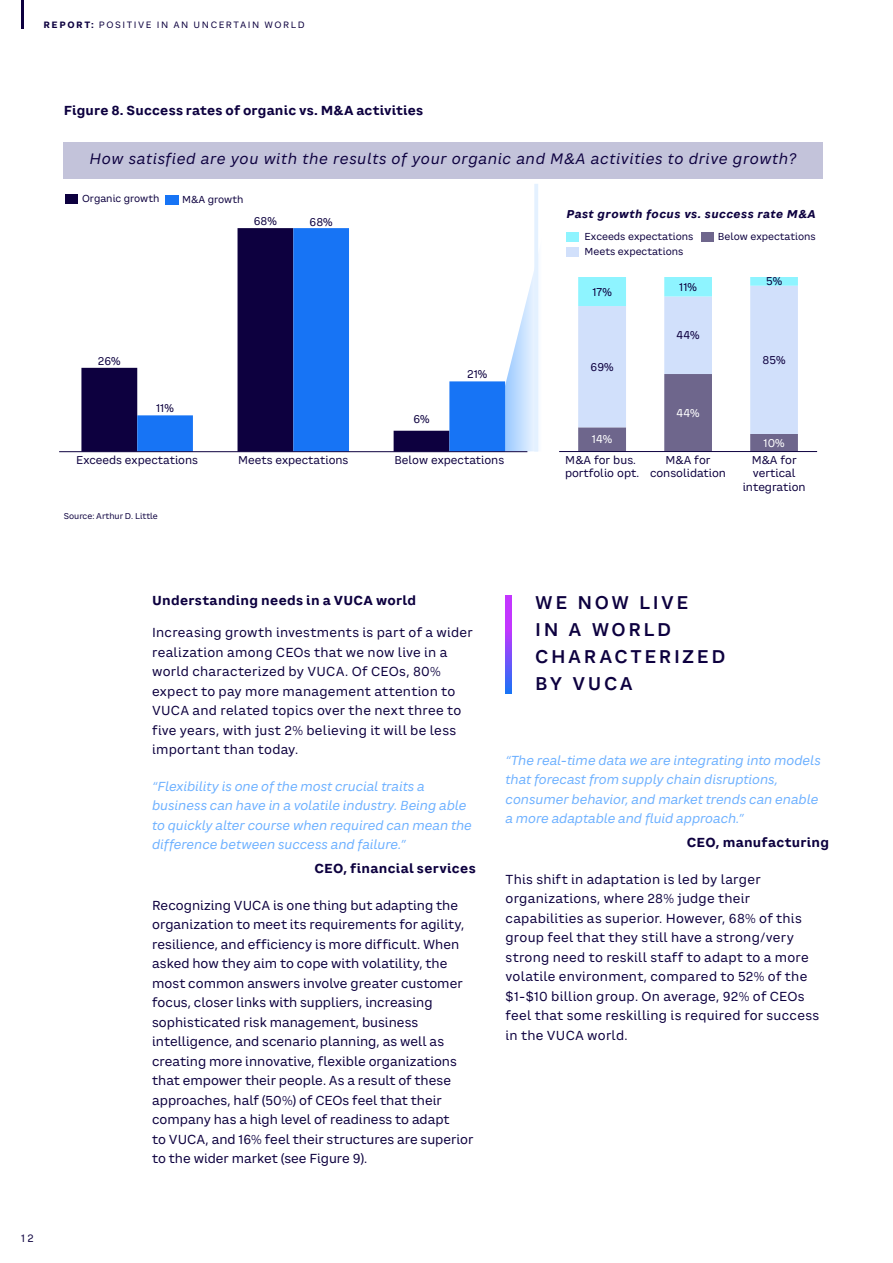
<style>
.page{position:relative;width:893px;height:1263px;background:#fff}
.page>*{position:absolute;margin:0;border:0;box-sizing:border-box;transform-origin:0 0}
.P1_LARGE_PULLOUT_TEXT_12_18{font:600 18px/27px "CA Saygon Text";letter-spacing:.14em;color:#0d003f}
.t1{font:italic 14.7px "CA Saygon Text";letter-spacing:.04em;color:#0d003f}
.R6_BODYTEXT_8_5_13{font:12.75px/19.5px "CA Saygon Text";letter-spacing:.01em;color:#0d003f}
.R17_QUOTE_within_text_blue{font:italic 12.75px/19.5px "CA Saygon Text";color:#6cb0ff}
.R9_IMAGE_TITLE_8_5_13{font:700 12.75px "CA Saygon Text";letter-spacing:.015em;color:#0d003f}
.R18_AUTHOR_QUOTE_within_text{font:700 12.75px "CA Saygon Text";letter-spacing:.025em;color:#0d003f}
.R5_SUB_HEADING_LEVEL_2_8_5_13{font:700 12.75px "CA Saygon Text";letter-spacing:.02em;color:#0d003f}
.t2{font:11.1px/13.4px "CA Saygon Text";letter-spacing:-.005em;color:#0d003f;text-align:center}
.t3{font:italic 700 11.1px "CA Saygon Text";letter-spacing:.04em;color:#0d003f}
.t4{font:11.1px "CA Saygon Text";color:#fff}
.t5{font:10.5px "CA Saygon Text";color:#0d003f}
.t6{font:9.9px/14.7px "CA Saygon Text";color:#0d003f}
.t7{font:9px "CA Saygon Text";letter-spacing:.17em;color:#0d003f}
.R14_GRAPH_IMAGE_SOURCE_TEXT_5_5_7{font:8.25px "CA Saygon Text";color:#0d003f}
.s1{font-weight:700}
</style>
<div class="page">
<svg style="left:505px;top:253px;width:34px;height:198px"></svg>
<div style="left:534px;top:184px;width:4px;height:268px;border:1px solid #e4f1ff"></div>
<div style="left:81px;top:367px;width:56px;height:84px;background:#0d003f"></div>
<svg style="left:137px;top:228px;width:368px;height:223px"></svg>
<hr style="left:59px;top:451px;width:468px;height:1px;background:#0d003f">
<div style="left:65px;top:194px;width:13px;height:10px;background:#0d003f"></div>
<div style="left:165px;top:195px;width:14px;height:9px;background:#1774f5"></div>
<svg style="left:578px;top:277px;width:220px;height:174px"></svg>
<hr style="left:559px;top:451px;width:258px;height:1px;background:#0d003f">
<div style="left:566px;top:232px;width:13px;height:10px;background:#8ef4ff"></div>
<div style="left:566px;top:247px;width:13px;height:9px;background:#d1e0fb"></div>
<div style="left:701px;top:232px;width:13px;height:10px;background:#6e668c"></div>
<div style="left:64px;top:142px;width:759px;height:36px;background:#c3c3da"></div>
<svg style="left:506px;top:595px;width:6px;height:98px"></svg>
<hr style="left:21px;top:0;width:2px;height:28px;background:#0d003f">
<p class="t7" style="left:44px;top:18px;width:263px"><span class="s1">REPORT:</span> POSITIVE IN AN UNCERTAIN WORLD</p>
<p class="t5" style="left:21px;top:1230px;width:14px">12</p>
<p class="R9_IMAGE_TITLE_8_5_13" style="left:64px;top:101px;width:361px">Figure 8. Success rates of organic vs. M&amp;A activities</p>
<p class="t1" style="left:90px;top:148px;width:708px">How satisfied are you with the results of your organic and M&amp;A activities to drive growth?</p>
<p class="t6" style="left:82px;top:191px;width:79px">Organic growth</p>
<p class="t6" style="left:182px;top:192px;width:63px">M&amp;A growth</p>
<p class="t2" style="left:254px;top:214px;width:25px">68%</p>
<p class="t2" style="left:310px;top:215px;width:25px">68%</p>
<p class="t2" style="left:98px;top:354px;width:24px">26%</p>
<p class="t2" style="left:156px;top:401px;width:19px">11%</p>
<p class="t2" style="left:413px;top:413px;width:18px">6%</p>
<p class="t2" style="left:467px;top:367px;width:22px">21%</p>
<p class="t2" style="left:76px;top:454px;width:123px">Exceeds expectations</p>
<p class="t2" style="left:238px;top:454px;width:112px">Meets expectations</p>
<p class="t2" style="left:395px;top:454px;width:111px">Below expectations</p>
<p class="R14_GRAPH_IMAGE_SOURCE_TEXT_5_5_7" style="left:64px;top:510px;width:96px">Source: Arthur D. Little</p>
<p class="t3" style="left:566px;top:205px;width:251px">Past growth focus vs. success rate M&amp;A</p>
<p class="t6" style="left:585px;top:229px;width:110px">Exceeds expectations<br>Meets expectations</p>
<p class="t6" style="left:718px;top:229px;width:99px">Below expectations</p>
<p class="t2" style="left:592px;top:285px;width:21px">17%</p>
<p class="t2" style="left:591px;top:360px;width:25px">69%</p>
<p class="t4" style="left:592px;top:431px;width:22px">14%</p>
<p class="t2" style="left:679px;top:280px;width:19px">11%</p>
<p class="t2" style="left:677px;top:329px;width:25px">44%</p>
<p class="t4" style="left:677px;top:405px;width:25px">44%</p>
<p class="t2" style="left:766px;top:275px;width:18px">5%</p>
<p class="t2" style="left:763px;top:353px;width:25px">85%</p>
<p class="t4" style="left:763px;top:435px;width:23px">10%</p>
<p class="t2" style="left:565px;top:453px;width:76px;text-align:left">M&amp;A for bus. portfolio opt.</p>
<p class="t2" style="left:650px;top:453px;width:78px">M&amp;A for consolidation</p>
<p class="t2" style="left:743px;top:453px;width:64px">M&amp;A for vertical integration</p>
<p class="R5_SUB_HEADING_LEVEL_2_8_5_13" style="left:152px;top:591px;width:266px">Understanding needs in a VUCA world</p>
<p class="R6_BODYTEXT_8_5_13" style="left:152px;top:623px;width:322px">Increasing growth investments is part of a wider realization among CEOs that we now live in a world characterized by VUCA. Of CEOs, 80% expect to pay more management attention to VUCA and related topics over the next three to five years, with just 2% believing it will be less important than today.</p>
<p class="R17_QUOTE_within_text_blue" style="left:152px;top:776px;width:321px">“Flexibility is one of the most crucial traits a business can have in a volatile industry. Being able to quickly alter course when required can mean the difference between success and failure.”</p>
<p class="R18_AUTHOR_QUOTE_within_text" style="left:314px;top:859px;width:163px">CEO, financial services</p>
<p class="R6_BODYTEXT_8_5_13" style="left:152px;top:895px;width:323px">Recognizing VUCA is one thing but adapting the organization to meet its requirements for agility, resilience, and efficiency is more difficult. When asked how they aim to cope with volatility, the most common answers involve greater customer focus, closer links with suppliers, increasing sophisticated risk management, business intelligence, and scenario planning, as well as creating more innovative, flexible organizations that empower their people. As a result of these approaches, half (50%) of CEOs feel that their company has a high level of readiness to adapt<br>to VUCA, and 16% feel their structures are superior to the wider market (see Figure 9).</p>
<p class="P1_LARGE_PULLOUT_TEXT_12_18" style="left:535px;top:589px;width:192px">WE NOW LIVE<br>IN A WORLD<br>CHARACTERIZED<br>BY VUCA</p>
<p class="R17_QUOTE_within_text_blue" style="left:506px;top:750px;width:317px">“The real-time data we are integrating into models that forecast from supply chain disruptions, consumer behavior, and market trends can enable a more adaptable and fluid approach.”</p>
<p class="R18_AUTHOR_QUOTE_within_text" style="left:687px;top:833px;width:144px">CEO, manufacturing</p>
<p class="R6_BODYTEXT_8_5_13" style="left:506px;top:869px;width:315px">This shift in adaptation is led by larger organizations, where 28% judge their capabilities as superior. However, 68% of this group feel that they still have a strong/very strong need to reskill staff to adapt to a more volatile environment, compared to 52% of the $1-$10 billion group. On average, 92% of CEOs feel that some reskilling is required for success in the VUCA world.</p>
</div>
